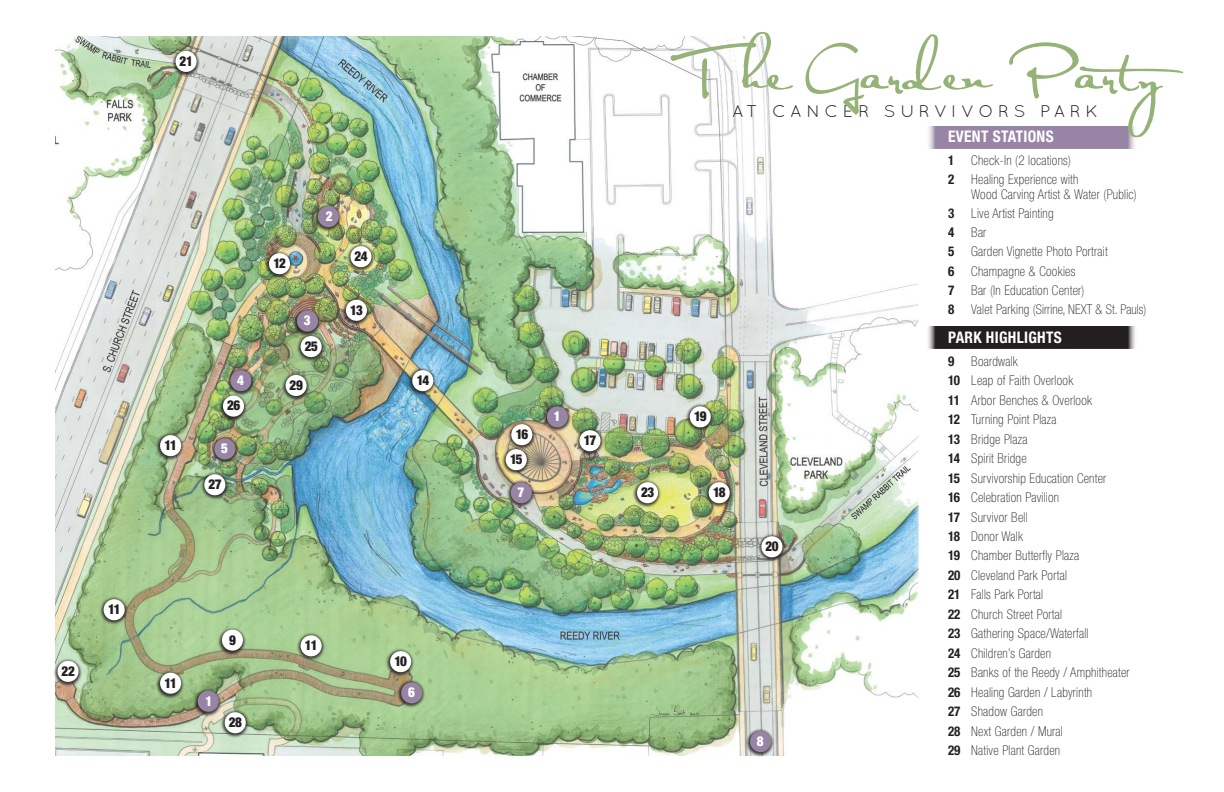
<style>
.page{position:relative;width:1224px;height:792px;background:#fff}
.page>*{position:absolute;margin:0;border:0;box-sizing:border-box;transform-origin:0 0}
.t1{font:55.9px "Satisfaction";color:#95b277}
.t2{font:16.9px "Quicksand";letter-spacing:.26em;color:#231f20;scale:1.05 1}
.t3{font:700 condensed 16px "Helvetica Neue LT Std";letter-spacing:.02em;color:#fff;scale:.96 1}
.t4{font:900 condensed 13.7px "Helvetica Neue LT Std";letter-spacing:-.08em;color:#231f20;scale:.96 1}
.t5{font:900 condensed 13.7px "Helvetica Neue LT Std";color:#fff;scale:.96 1}
.t6{font:100 condensed 13.5px/19.5px "Helvetica Neue LT Std";letter-spacing:.02em;color:#231f20;scale:.96 1}
.s1{font-weight:700}
</style>
<div class="page">
<img style="left:56px;top:36px;width:880px;height:720px">
<div style="left:927px;top:126px;width:210px;height:22px;background:#9885a5"></div>
<div style="left:927px;top:326px;width:210px;height:23px;background:#231f20"></div>
<div style="left:542px;top:403px;width:30px;height:30px;background:#231f20;opacity:.84"></div>
<div style="left:547px;top:406px;width:21px;height:21px;background:#9885a5;border-radius:50%"></div>
<div style="left:193px;top:688px;width:30px;height:29px;background:#231f20;opacity:.84"></div>
<div style="left:198px;top:691px;width:21px;height:21px;background:#9885a5;border-radius:50%"></div>
<div style="left:313px;top:203px;width:30px;height:30px;background:#231f20;opacity:.84"></div>
<div style="left:318px;top:206px;width:21px;height:21px;background:#9885a5;border-radius:50%"></div>
<div style="left:292px;top:308px;width:30px;height:29px;background:#231f20;opacity:.84"></div>
<div style="left:297px;top:310px;width:21px;height:22px;background:#9885a5;border-radius:50%"></div>
<div style="left:226px;top:367px;width:29px;height:30px;background:#231f20;opacity:.84"></div>
<div style="left:230px;top:370px;width:21px;height:21px;background:#9885a5;border-radius:50%"></div>
<div style="left:210px;top:435px;width:29px;height:30px;background:#231f20;opacity:.84"></div>
<div style="left:214px;top:438px;width:21px;height:21px;background:#9885a5;border-radius:50%"></div>
<div style="left:396px;top:679px;width:30px;height:30px;background:#231f20;opacity:.84"></div>
<div style="left:401px;top:682px;width:21px;height:21px;background:#9885a5;border-radius:50%"></div>
<div style="left:506px;top:479px;width:30px;height:30px;background:#231f20;opacity:.84"></div>
<div style="left:511px;top:482px;width:21px;height:21px;background:#9885a5;border-radius:50%"></div>
<div style="left:745px;top:728px;width:30px;height:30px;background:#231f20;opacity:.84"></div>
<div style="left:750px;top:731px;width:21px;height:21px;background:#9885a5;border-radius:50%"></div>
<div style="left:217px;top:627px;width:30px;height:29px;background:#231f20;opacity:.84"></div>
<div style="left:222px;top:630px;width:21px;height:21px;background:#fff;border-radius:50%"></div>
<div style="left:385px;top:648px;width:30px;height:30px;background:#231f20;opacity:.84"></div>
<div style="left:390px;top:651px;width:21px;height:21px;background:#fff;border-radius:50%"></div>
<div style="left:296px;top:632px;width:29px;height:30px;background:#231f20;opacity:.84"></div>
<div style="left:301px;top:635px;width:21px;height:21px;background:#fff;border-radius:50%"></div>
<div style="left:155px;top:670px;width:30px;height:29px;background:#231f20;opacity:.84"></div>
<div style="left:160px;top:673px;width:21px;height:21px;background:#fff;border-radius:50%"></div>
<div style="left:99px;top:596px;width:29px;height:30px;background:#231f20;opacity:.84"></div>
<div style="left:104px;top:599px;width:21px;height:21px;background:#fff;border-radius:50%"></div>
<div style="left:155px;top:432px;width:30px;height:30px;background:#231f20;opacity:.84"></div>
<div style="left:160px;top:435px;width:21px;height:21px;background:#fff;border-radius:50%"></div>
<div style="left:264px;top:250px;width:30px;height:30px;background:#231f20;opacity:.84"></div>
<div style="left:269px;top:253px;width:21px;height:21px;background:#fff;border-radius:50%"></div>
<div style="left:341px;top:297px;width:30px;height:29px;background:#231f20;opacity:.84"></div>
<div style="left:346px;top:300px;width:21px;height:21px;background:#fff;border-radius:50%"></div>
<div style="left:407px;top:367px;width:30px;height:30px;background:#231f20;opacity:.84"></div>
<div style="left:412px;top:370px;width:21px;height:21px;background:#fff;border-radius:50%"></div>
<div style="left:501px;top:446px;width:29px;height:30px;background:#231f20;opacity:.84"></div>
<div style="left:506px;top:449px;width:21px;height:21px;background:#fff;border-radius:50%"></div>
<div style="left:507px;top:421px;width:29px;height:30px;background:#231f20;opacity:.84"></div>
<div style="left:511px;top:424px;width:21px;height:21px;background:#fff;border-radius:50%"></div>
<div style="left:575px;top:427px;width:29px;height:30px;background:#231f20;opacity:.84"></div>
<div style="left:579px;top:430px;width:22px;height:21px;background:#fff;border-radius:50%"></div>
<div style="left:704px;top:479px;width:29px;height:30px;background:#231f20;opacity:.84"></div>
<div style="left:709px;top:482px;width:21px;height:21px;background:#fff;border-radius:50%"></div>
<div style="left:685px;top:403px;width:29px;height:30px;background:#231f20;opacity:.84"></div>
<div style="left:690px;top:406px;width:21px;height:21px;background:#fff;border-radius:50%"></div>
<div style="left:757px;top:533px;width:29px;height:30px;background:#231f20;opacity:.84"></div>
<div style="left:761px;top:536px;width:21px;height:21px;background:#fff;border-radius:50%"></div>
<div style="left:171px;top:48px;width:29px;height:29px;background:#231f20;opacity:.84"></div>
<div style="left:176px;top:51px;width:21px;height:21px;background:#fff;border-radius:50%"></div>
<div style="left:53px;top:658px;width:29px;height:29px;background:#231f20;opacity:.84"></div>
<div style="left:58px;top:661px;width:21px;height:21px;background:#fff;border-radius:50%"></div>
<div style="left:632px;top:479px;width:30px;height:30px;background:#231f20;opacity:.84"></div>
<div style="left:637px;top:482px;width:21px;height:21px;background:#fff;border-radius:50%"></div>
<div style="left:346px;top:243px;width:29px;height:30px;background:#231f20;opacity:.84"></div>
<div style="left:350px;top:246px;width:22px;height:21px;background:#fff;border-radius:50%"></div>
<div style="left:296px;top:333px;width:29px;height:30px;background:#231f20;opacity:.84"></div>
<div style="left:301px;top:336px;width:21px;height:21px;background:#fff;border-radius:50%"></div>
<div style="left:218px;top:393px;width:30px;height:29px;background:#231f20;opacity:.84"></div>
<div style="left:223px;top:396px;width:21px;height:21px;background:#fff;border-radius:50%"></div>
<div style="left:200px;top:471px;width:29px;height:30px;background:#231f20;opacity:.84"></div>
<div style="left:204px;top:474px;width:21px;height:21px;background:#fff;border-radius:50%"></div>
<div style="left:220px;top:709px;width:29px;height:30px;background:#231f20;opacity:.84"></div>
<div style="left:225px;top:712px;width:21px;height:21px;background:#fff;border-radius:50%"></div>
<div style="left:281px;top:372px;width:29px;height:29px;background:#231f20;opacity:.84"></div>
<div style="left:286px;top:375px;width:21px;height:21px;background:#fff;border-radius:50%"></div>
<p class="t4" style="left:180px;top:52px;width:15px">21</p>
<p class="t4" style="left:62px;top:662px;width:15px">22</p>
<p class="t4" style="left:108px;top:601px;width:15px">11</p>
<p class="t4" style="left:165px;top:437px;width:15px">11</p>
<p class="t5" style="left:237px;top:372px;width:9px">4</p>
<p class="t4" style="left:227px;top:397px;width:15px">26</p>
<p class="t5" style="left:221px;top:440px;width:9px">5</p>
<p class="t4" style="left:208px;top:476px;width:15px">27</p>
<p class="t4" style="left:273px;top:255px;width:15px">12</p>
<p class="t5" style="left:326px;top:208px;width:9px">2</p>
<p class="t5" style="left:304px;top:312px;width:9px">3</p>
<p class="t4" style="left:305px;top:338px;width:15px">25</p>
<p class="t4" style="left:290px;top:377px;width:15px">29</p>
<p class="t4" style="left:355px;top:248px;width:15px">24</p>
<p class="t4" style="left:350px;top:301px;width:15px">13</p>
<p class="t4" style="left:417px;top:372px;width:15px">14</p>
<p class="t4" style="left:165px;top:674px;width:15px">11</p>
<p class="t4" style="left:229px;top:631px;width:9px">9</p>
<p class="t5" style="left:206px;top:692px;width:9px">1</p>
<p class="t4" style="left:229px;top:714px;width:15px">28</p>
<p class="t4" style="left:305px;top:637px;width:15px">11</p>
<p class="t4" style="left:395px;top:653px;width:15px">10</p>
<p class="t5" style="left:408px;top:684px;width:9px">6</p>
<p class="t4" style="left:516px;top:426px;width:15px">16</p>
<p class="t4" style="left:510px;top:451px;width:15px">15</p>
<p class="t5" style="left:518px;top:484px;width:9px">7</p>
<p class="t5" style="left:554px;top:408px;width:9px">1</p>
<p class="t4" style="left:584px;top:432px;width:15px">17</p>
<p class="t4" style="left:641px;top:484px;width:15px">23</p>
<h1 class="t1" style="left:670px;top:35px;width:551px">The Garden Party</h1>
<p class="t2" style="left:732px;top:101px;width:350px">AT CANCER SURVIVORS PARK</p>
<p class="t3" style="left:948px;top:126px;width:111px">EVENT STATIONS</p>
<p class="t6" style="left:948px;top:150px;width:137px;line-height:19.2px"><span class="s1">1</span> Check-In (2 locations)<br><span class="s1">2</span> Healing Experience with</p>
<p class="t6" style="left:948px;top:184px;width:208px;line-height:19.2px;text-indent:23px">Wood Carving Artist &amp; Water (Public)<br><span class="s1">3</span> Live Artist Painting<br><span class="s1">4</span> Bar<br><span class="s1">5</span> Garden Vignette Photo Portrait<br><span class="s1">6</span> Champagne &amp; Cookies<br><span class="s1">7</span> Bar (In Education Center)<br><span class="s1">8</span> Valet Parking (Sirrine, NEXT &amp; St. Pauls)</p>
<p class="t3" style="left:948px;top:328px;width:120px">PARK HIGHLIGHTS</p>
<p class="t6" style="left:948px;top:351px;width:191px"><span class="s1">9</span> Boardwalk<br><span class="s1">10</span> Leap of Faith Overlook<br><span class="s1">11</span> Arbor Benches &amp; Overlook<br><span class="s1">12</span> Turning Point Plaza<br><span class="s1">13</span> Bridge Plaza<br><span class="s1">14</span> Spirit Bridge<br><span class="s1">15</span> Survivorship Education Center<br><span class="s1">16</span> Celebration Pavilion<br><span class="s1">17</span> Survivor Bell<br><span class="s1">18</span> Donor Walk<br><span class="s1">19</span> Chamber Butterfly Plaza<br><span class="s1">20</span> Cleveland Park Portal<br><span class="s1">21</span> Falls Park Portal<br><span class="s1">22</span> Church Street Portal<br><span class="s1">23</span> Gathering Space/Waterfall<br><span class="s1">24</span> Children’s Garden<br><span class="s1">25</span> Banks of the Reedy / Amphitheater<br><span class="s1">26</span> Healing Garden / Labyrinth<br><span class="s1">27</span> Shadow Garden<br><span class="s1">28</span> Next Garden / Mural<br><span class="s1">29</span> Native Plant Garden</p>
<p class="t4" style="left:694px;top:408px;width:15px">19</p>
<p class="t4" style="left:713px;top:484px;width:15px">18</p>
<p class="t4" style="left:765px;top:538px;width:15px">20</p>
<p class="t5" style="left:757px;top:733px;width:9px">8</p>
</div>
